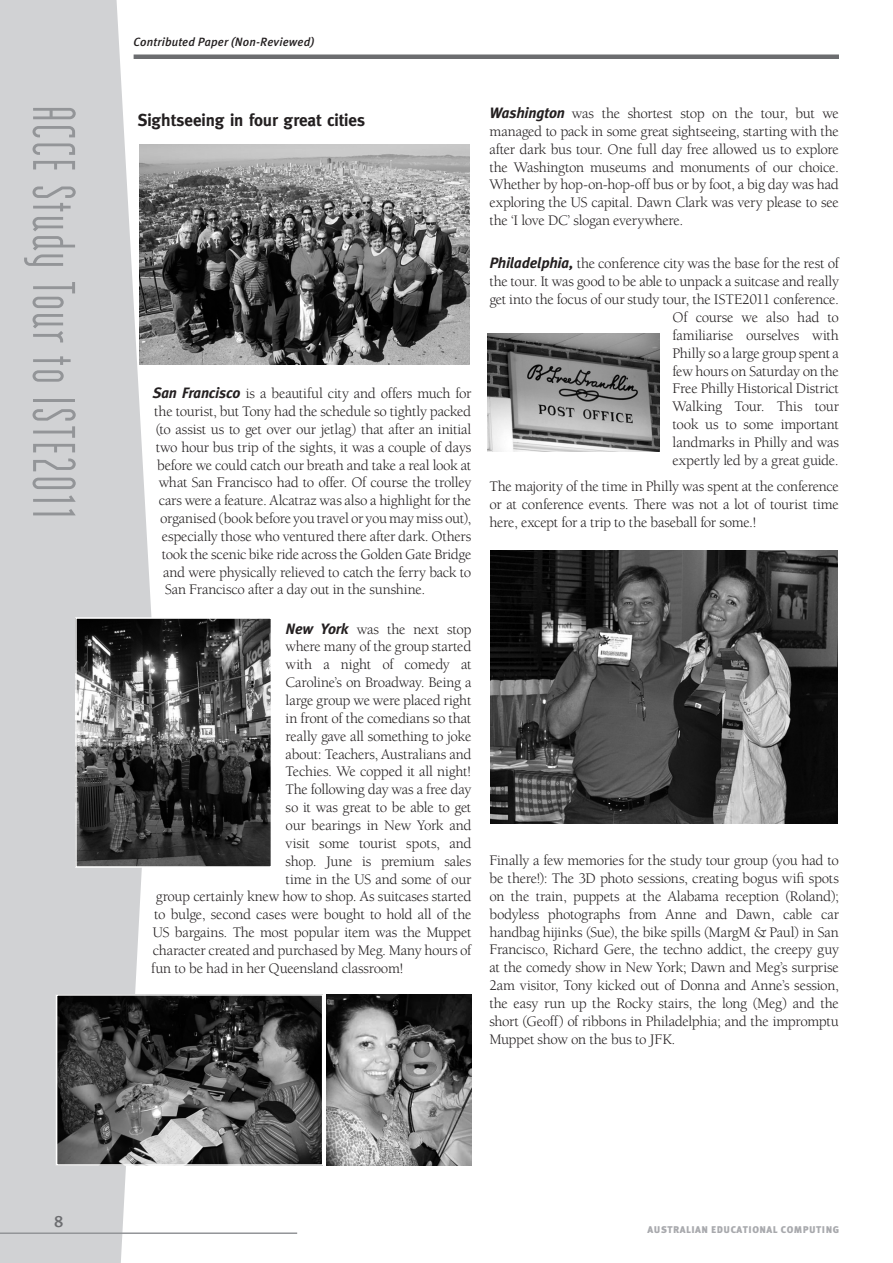
<style>
.page{position:relative;width:893px;height:1263px;background:#fff}
.page>*{position:absolute;margin:0;border:0;box-sizing:border-box;transform-origin:0 0}
.Side_panel_text{font:72px "Modula";letter-spacing:.02em;color:#939598;scale:.95 1}
.H2_Abstract_heading{font:700 17.25px "Meta";letter-spacing:-.005em;color:#231f20}
.t1{font:500 16.5px "Meta Plus";color:#6c6d70}
.Body_copy_-_normal{font:15px/17.9px "Berkeley";letter-spacing:-.02em;color:#231f20;text-align:justify}
.t2{font:italic 500 12px "Meta Plus";letter-spacing:.01em;color:#231f20}
.t3{font:900 9.75px "Meta Plus";letter-spacing:.05em;color:#a8a9ad}
.s1{font-family:"Meta Plus";font-weight:700;font-style:italic}
</style>
<div class="page">
<svg style="left:0;top:0;width:153px;height:1263px;background:#d4d5d7"></svg>
<img style="left:139px;top:145px;width:331px;height:219px">
<img style="left:327px;top:995px;width:144px;height:171px">
<img style="left:59px;top:997px;width:261px;height:166px">
<div style="left:56px;top:994px;width:267px;height:172px;border:2px solid #fff"></div>
<img style="left:491px;top:551px;width:346px;height:272px">
<img style="left:78px;top:620px;width:191px;height:245px">
<div style="left:75px;top:617px;width:197px;height:251px;border:2px solid #fff"></div>
<img style="left:487px;top:334px;width:172px;height:118px">
<hr style="left:0;top:1232px;width:297px;height:2px;background:#939598">
<div style="left:134px;top:54px;width:705px;height:5px;background:#6c6d70"></div>
<p class="t2" style="left:134px;top:35px;width:182px">Contributed Paper (Non-Reviewed)</p>
<p class="Side_panel_text" style="left:84px;top:105px;width:439px;rotate:90deg">ACCE Study Tour to ISTE2011</p>
<p class="H2_Abstract_heading" style="left:138px;top:110px;width:229px">Sightseeing in four great cities</p>
<p class="Body_copy_-_normal" style="left:153px;top:385px;width:320px"><span class="s1">San Francisco</span> is a beautiful city and offers much for</p>
<p class="Body_copy_-_normal" style="left:154px;top:403px;width:319px">the tourist, but Tony had the schedule so tightly packed</p>
<p class="Body_copy_-_normal" style="left:156px;top:420px;width:317px">(to assist us to get over our jetlag) that after an initial</p>
<p class="Body_copy_-_normal" style="left:156px;top:438px;width:317px">two hour bus trip of the sights, it was a couple of days</p>
<p class="Body_copy_-_normal" style="left:157px;top:456px;width:316px">before we could catch our breath and take a real look at</p>
<p class="Body_copy_-_normal" style="left:159px;top:474px;width:314px">what San Francisco had to offer. Of course the trolley</p>
<p class="Body_copy_-_normal" style="left:159px;top:492px;width:314px">cars were a feature. Alcatraz was also a highlight for the</p>
<p class="Body_copy_-_normal" style="left:160px;top:510px;width:313px">organised (book before you travel or you may miss out),</p>
<p class="Body_copy_-_normal" style="left:162px;top:528px;width:311px">especially those who ventured there after dark. Others</p>
<p class="Body_copy_-_normal" style="left:162px;top:545px;width:311px">took the scenic bike ride across the Golden Gate Bridge</p>
<p class="Body_copy_-_normal" style="left:163px;top:563px;width:310px">and were physically relieved to catch the ferry back to</p>
<p class="Body_copy_-_normal" style="left:165px;top:581px;width:262px">San Francisco after a day out in the sunshine.</p>
<p class="Body_copy_-_normal" style="left:286px;top:620px;width:187px"><span class="s1">New York</span> was the next stop</p>
<p class="Body_copy_-_normal" style="left:286px;top:638px;width:187px">where many of the group started</p>
<p class="Body_copy_-_normal" style="left:286px;top:656px;width:187px">with a night of comedy at</p>
<p class="Body_copy_-_normal" style="left:286px;top:674px;width:187px">Caroline’s on Broadway. Being a</p>
<p class="Body_copy_-_normal" style="left:286px;top:692px;width:187px">large group we were placed right</p>
<p class="Body_copy_-_normal" style="left:286px;top:709px;width:187px">in front of the comedians so that</p>
<p class="Body_copy_-_normal" style="left:286px;top:727px;width:187px">really gave all something to joke</p>
<p class="Body_copy_-_normal" style="left:286px;top:745px;width:187px">about: Teachers, Australians and</p>
<p class="Body_copy_-_normal" style="left:286px;top:763px;width:187px">Techies. We copped it all night!</p>
<p class="Body_copy_-_normal" style="left:286px;top:781px;width:187px">The following day was a free day</p>
<p class="Body_copy_-_normal" style="left:286px;top:799px;width:187px">so it was great to be able to get</p>
<p class="Body_copy_-_normal" style="left:286px;top:817px;width:187px">our bearings in New York and</p>
<p class="Body_copy_-_normal" style="left:286px;top:834px;width:187px">visit some tourist spots, and</p>
<p class="Body_copy_-_normal" style="left:286px;top:852px;width:187px">shop. June is premium sales</p>
<p class="Body_copy_-_normal" style="left:286px;top:870px;width:187px">time in the US and some of our</p>
<p class="Body_copy_-_normal" style="left:156px;top:888px;width:317px">group certainly knew how to shop. As suitcases started</p>
<p class="Body_copy_-_normal" style="left:154px;top:906px;width:319px">to bulge, second cases were bought to hold all of the</p>
<p class="Body_copy_-_normal" style="left:153px;top:924px;width:320px">US bargains. The most popular item was the Muppet</p>
<p class="Body_copy_-_normal" style="left:153px;top:942px;width:320px">character created and purchased by Meg. Many hours of</p>
<p class="Body_copy_-_normal" style="left:151px;top:959px;width:254px">fun to be had in her Queensland classroom!</p>
<p class="Body_copy_-_normal" style="left:489px;top:105px;width:351px"><span class="s1">Washington</span> was the shortest stop on the tour, but we managed to pack in some great sightseeing, starting with the after dark bus tour. One full day free allowed us to explore the Washington museums and monuments of our choice.<br>Whether by hop-on-hop-off bus or by foot, a big day was had exploring the US capital. Dawn Clark was very please to see the ‘I love DC’ slogan everywhere.</p>
<p class="Body_copy_-_normal" style="left:489px;top:255px;width:351px;text-align:right"><span class="s1">Philadelphia,</span> the conference city was the base for the rest of the tour. It was good to be able to unpack a suitcase and really get into the focus of our study tour, the ISTE2011 conference.<br>Of course we also had to<br>familiarise ourselves with<br>Philly so a large group spent a<br>few hours on Saturday on the<br>Free Philly Historical District<br>Walking Tour. This tour<br>took us to some important<br>landmarks in Philly and was<br>expertly led by a great guide.</p>
<p class="Body_copy_-_normal" style="left:489px;top:478px;width:351px">The majority of the time in Philly was spent at the conference or at conference events. There was not a lot of tourist time here, except for a trip to the baseball for some.!</p>
<p class="Body_copy_-_normal" style="left:489px;top:852px;width:351px">Finally a few memories for the study tour group (you had to be there!): The 3D photo sessions, creating bogus wifi spots on the train, puppets at the Alabama reception (Roland); bodyless photographs from Anne and Dawn, cable car handbag hijinks (Sue), the bike spills (MargM &amp; Paul) in San Francisco, Richard Gere, the techno addict, the creepy guy at the comedy show in New York; Dawn and Meg’s surprise 2am visitor, Tony kicked out of Donna and Anne’s session, the easy run up the Rocky stairs, the long (Meg) and the short (Geoff) of ribbons in Philadelphia; and the impromptu Muppet show on the bus to JFK.</p>
<p class="t1" style="left:54px;top:1211px;width:11px">8</p>
<p class="t3" style="left:648px;top:1224px;width:193px">AUSTRALIAN EDUCATIONAL COMPUTING</p>
</div>
